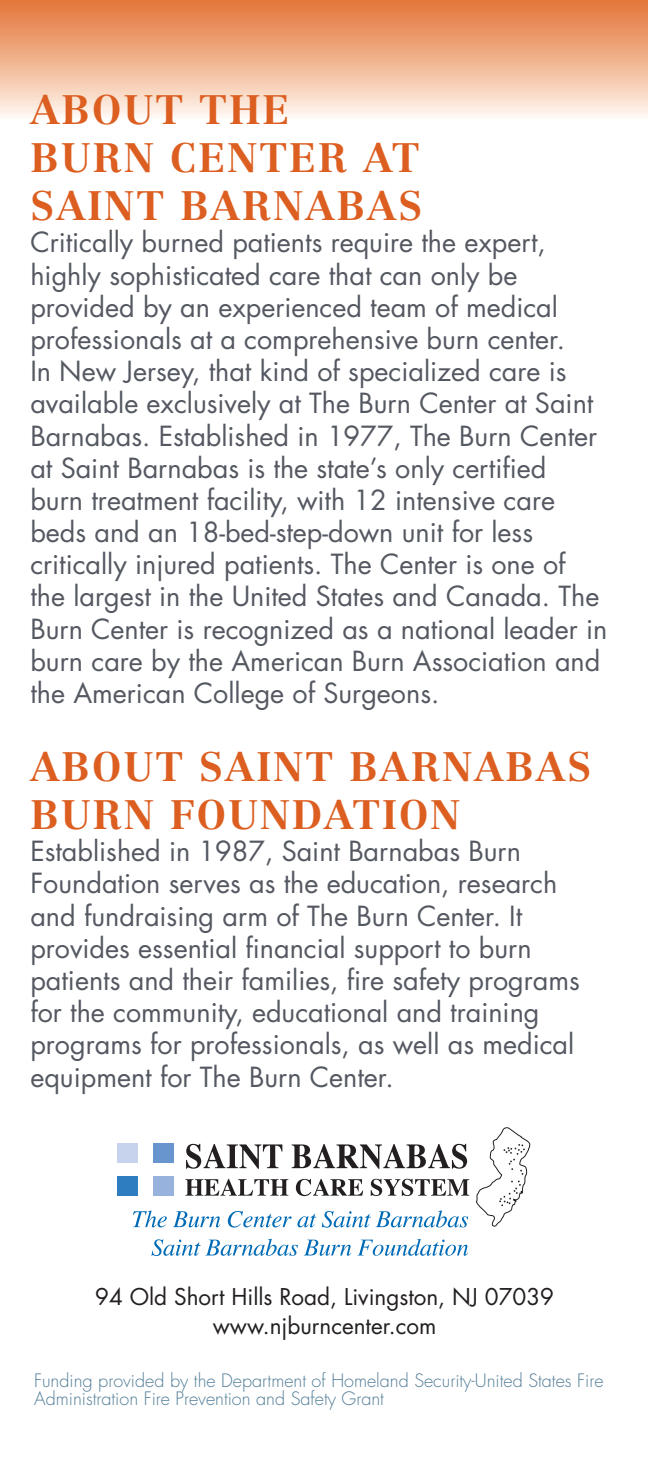
<style>
.page{position:relative;width:648px;height:1458px;background:#fff}
.page>*{position:absolute;margin:0;border:0;box-sizing:border-box;transform-origin:0 0}
.t1{font:700 40.5px/48.4px "Centennial";letter-spacing:.05em;color:#dc5e20}
.t2{font:27px/32.2px "Futura";color:#545861}
.t3{font:22.5px/29.5px "Futura";color:#231f20;text-align:center}
.t4{font:300 18px/18px "Futura";color:#527d97}
</style>
<div class="page">
<img style="left:0;top:0;width:648px;height:117px">
<div style="left:117px;top:1143px;width:21px;height:20px;background:#c7d3ec"></div>
<div style="left:153px;top:1144px;width:21px;height:19px;background:#6895ce"></div>
<div style="left:117px;top:1176px;width:21px;height:19px;background:#2e7dc1"></div>
<div style="left:153px;top:1176px;width:21px;height:19px;background:#96b2dd"></div>
<svg style="left:475px;top:1127px;width:55px;height:100px"></svg>
<svg style="left:186px;top:1144px;width:96px;height:25px"></svg>
<svg style="left:292px;top:1144px;width:175px;height:25px"></svg>
<svg style="left:185px;top:1179px;width:103px;height:17px"></svg>
<svg style="left:296px;top:1179px;width:67px;height:17px"></svg>
<svg style="left:371px;top:1179px;width:98px;height:17px"></svg>
<svg style="left:133px;top:1211px;width:34px;height:16px"></svg>
<svg style="left:173px;top:1211px;width:47px;height:16px"></svg>
<svg style="left:228px;top:1211px;width:88px;height:17px"></svg>
<svg style="left:322px;top:1210px;width:146px;height:18px"></svg>
<svg style="left:152px;top:1239px;width:146px;height:17px"></svg>
<svg style="left:304px;top:1240px;width:47px;height:16px"></svg>
<svg style="left:358px;top:1239px;width:110px;height:17px"></svg>
<h1 class="t1" style="left:30px;top:88px;width:394px">ABOUT THE<br>BURN CENTER AT<br>SAINT BARNABAS</h1>
<p class="t2" style="left:30px;top:229px;width:578px">Critically burned patients require the expert, highly sophisticated care that can only be provided by an experienced team of medical professionals at a comprehensive burn center.<br>In New Jersey, that kind of specialized care is available exclusively at The Burn Center at Saint Barnabas. Established in 1977, The Burn Center at Saint Barnabas is the state’s only certified<br>burn treatment facility, with 12 intensive care beds and an 18-bed-step-down unit for less critically injured patients. The Center is one of<br>the largest in the United States and Canada. The Burn Center is recognized as a national leader in burn care by the American Burn Association and the American College of Surgeons.</p>
<h1 class="t1" style="left:30px;top:746px;width:563px">ABOUT SAINT BARNABAS<br>BURN FOUNDATION</h1>
<p class="t2" style="left:30px;top:838px;width:551px">Established in 1987, Saint Barnabas Burn Foundation serves as the education, research and fundraising arm of The Burn Center. It provides essential financial support to burn patients and their families, fire safety programs for the community, educational and training programs for professionals, as well as medical equipment for The Burn Center.</p>
<p class="t3" style="left:95px;top:1283px;width:460px">94 Old Short Hills Road, Livingston, NJ 07039 www.njburncenter.com</p>
<p class="t4" style="left:34px;top:1373px;width:571px">Funding provided by the Department of Homeland Security-United States Fire<br>Administration Fire Prevention and Safety Grant</p>
</div>
